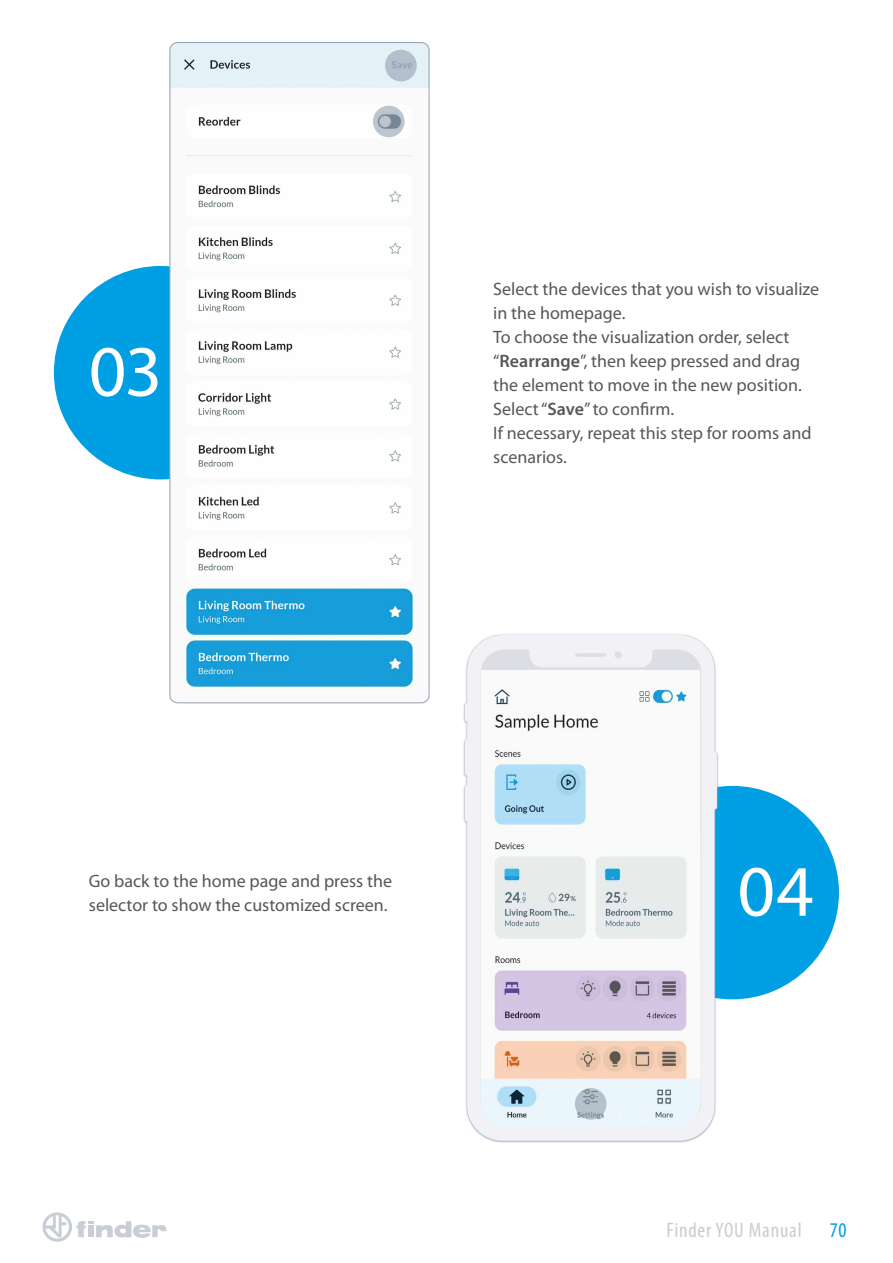
<style>
.page{position:relative;width:893px;height:1263px;background:#fff}
.page>*{position:absolute;margin:0;border:0;box-sizing:border-box;transform-origin:0 0}
.t1{font:72.9px "Myriad Pro";color:#fff}
.t2{font:condensed 21px "Myriad Pro";letter-spacing:.04em;color:#ccc}
.t3{font:condensed 21px "Myriad Pro";color:#009fe3}
.t4{font:18px/24px "Myriad Pro";color:#575756}
.s1{font-weight:600}
</style>
<div class="page">
<svg style="left:43px;top:1212px;width:123px;height:30px"></svg>
<div style="left:54px;top:266px;width:213px;height:213px;background:#009fe3;border-radius:50%"></div>
<div style="left:625px;top:786px;width:214px;height:213px;background:#009fe3;border-radius:50%"></div>
<img style="left:429px;top:621px;width:316px;height:522px">
<img style="left:481px;top:670px;width:220px;height:457px">
<svg style="left:575px;top:1088px;width:32px;height:32px"></svg>
<img style="left:170px;top:43px;width:259px;height:660px">
<div style="left:170px;top:42px;width:259px;height:661px;border:1px solid #929fb0;border-radius:8px"></div>
<svg style="left:385px;top:50px;width:32px;height:31px"></svg>
<svg style="left:373px;top:106px;width:32px;height:31px"></svg>
<h1 class="t1" style="left:89px;top:326px;width:75px">03</h1>
<p class="t4" style="left:493px;top:277px;width:327px">Select the devices that you wish to visualize in the homepage.<br>To choose the visualization order, select “<span class="s1">Rearrange</span>”, then keep pressed and drag the element to move in the new position.<br>Select “<span class="s1">Save</span>” to confirm.<br>If necessary, repeat this step for rooms and scenarios.</p>
<p class="t4" style="left:89px;top:869px;width:305px">Go back to the home page and press the selector to show the customized screen.</p>
<h1 class="t1" style="left:738px;top:846px;width:78px">04</h1>
<p class="t2" style="left:666px;top:1218px;width:137px">Finder YOU Manual</p>
<p class="t3" style="left:830px;top:1218px;width:19px">70</p>
</div>
